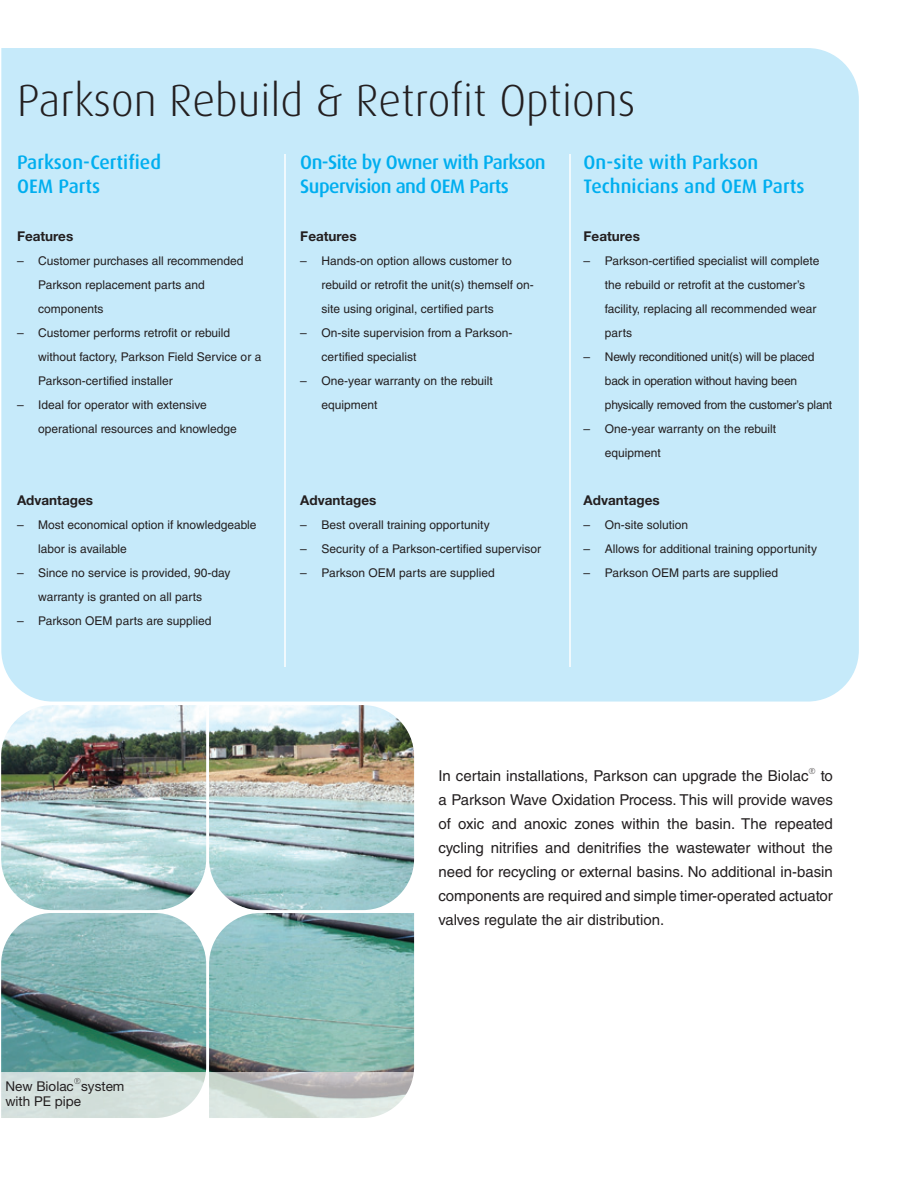
<style>
.page{position:relative;width:918px;height:1188px;background:#fff}
.page>*{position:absolute;margin:0;border:0;box-sizing:border-box;transform-origin:0 0}
.t1{font:300 45px "Dax";color:#231f20}
.t2{font:500 19.5px/24px "Dax";letter-spacing:-.01em;color:#00aeef}
.t3{font:500 19.5px/24px "Dax";letter-spacing:-.03em;color:#00aeef}
.t4{font:15px/24px "Helvetica LT Std";color:#231f20;text-align:justify}
.t5{font:700 13.5px "Helvetica Neue LT Std";color:#231f20}
.t6{font:13.5px "Helvetica Neue LT Std";color:#231f20}
.t7{font:12px/24px "Helvetica LT Std";color:#231f20}
.t8{font:12px/24px "Helvetica LT Std";letter-spacing:-.02em;color:#231f20}
.t9{font:300 8.7px "Dax";color:#231f20}
</style>
<div class="page">
<img style="left:1px;top:705px;width:413px;height:367px">
<div style="left:1px;top:48px;width:858px;height:654px;background:#c6eafa"></div>
<svg style="left:1px;top:1072px;width:413px;height:46px;background:#d1dad6"></svg>
<hr style="left:284px;top:154px;width:1px;height:512px;background:#f0f9fd">
<hr style="left:569px;top:154px;width:1px;height:512px;background:#f0f9fd">
<h1 class="t1" style="left:17px;top:76px;width:620px">Parkson Rebuild &amp; Retrofit Options</h1>
<h2 class="t2" style="left:17px;top:150px;width:146px">Parkson-Certified<br>OEM Parts</h2>
<p class="t5" style="left:17px;top:228px;width:58px">Features</p>
<p class="t7" style="left:38px;top:249px;width:207px;text-indent:-21px">– Customer purchases all recommended<br>Parkson replacement parts and components</p>
<p class="t7" style="left:38px;top:321px;width:225px;text-indent:-21px">– Customer performs retrofit or rebuild without factory, Parkson Field Service or a<br>Parkson-certified installer</p>
<p class="t7" style="left:38px;top:393px;width:200px;text-indent:-21px">– Ideal for operator with extensive operational resources and knowledge</p>
<h2 class="t3" style="left:300px;top:150px;width:247px">On-Site by Owner with Parkson<br>Supervision and OEM Parts</h2>
<p class="t5" style="left:300px;top:228px;width:58px">Features</p>
<p class="t7" style="left:322px;top:249px;width:214px;text-indent:-21px">– Hands-on option allows customer to rebuild or retrofit the unit(s) themself on&shy;site using original, certified parts</p>
<p class="t7" style="left:322px;top:321px;width:192px;text-indent:-21px">– On-site supervision from a Parkson&shy;certified specialist</p>
<p class="t7" style="left:322px;top:369px;width:173px;text-indent:-21px">– One-year warranty on the rebuilt equipment</p>
<h2 class="t2" style="left:584px;top:150px;width:222px">On-site with Parkson<br>Technicians and OEM Parts</h2>
<p class="t5" style="left:584px;top:228px;width:58px">Features</p>
<p class="t7" style="left:605px;top:249px;width:216px;text-indent:-21px">– Parkson-certified specialist will complete the rebuild or retrofit at the customer’s facility, replacing all recommended wear parts</p>
<p class="t8" style="left:605px;top:345px;width:229px;text-indent:-21px">– Newly reconditioned unit(s) will be placed back in operation without having been physically removed from the customer’s plant</p>
<p class="t7" style="left:605px;top:417px;width:173px;text-indent:-21px">– One-year warranty on the rebuilt equipment</p>
<p class="t5" style="left:584px;top:492px;width:78px">Advantages</p>
<p class="t7" style="left:584px;top:513px;width:106px">– On-site solution</p>
<p class="t7" style="left:584px;top:537px;width:235px">– Allows for additional training opportunity</p>
<p class="t7" style="left:584px;top:561px;width:196px">– Parkson OEM parts are supplied</p>
<p class="t5" style="left:17px;top:492px;width:78px">Advantages</p>
<p class="t7" style="left:38px;top:513px;width:220px;text-indent:-21px">– Most economical option if knowledgeable labor is available</p>
<p class="t7" style="left:17px;top:561px;width:215px;text-align:center">– Since no service is provided, 90-day warranty is granted on all parts</p>
<p class="t7" style="left:17px;top:609px;width:196px">– Parkson OEM parts are supplied</p>
<p class="t5" style="left:300px;top:492px;width:78px">Advantages</p>
<p class="t7" style="left:300px;top:513px;width:191px">– Best overall training opportunity</p>
<p class="t7" style="left:300px;top:537px;width:242px">– Security of a Parkson-certified supervisor</p>
<p class="t7" style="left:300px;top:561px;width:196px">– Parkson OEM parts are supplied</p>
<p class="t6" style="left:5px;top:1078px;width:70px">New Biolac</p>
<p class="t9" style="left:74px;top:1076px;width:9px">®</p>
<p class="t6" style="left:81px;top:1078px;width:45px">system</p>
<p class="t6" style="left:5px;top:1093px;width:77px">with PE pipe</p>
<p class="t4" style="left:438px;top:764px;width:396px">In certain installations, Parkson can upgrade the Biolac<sup>®</sup> to a Parkson Wave Oxidation Process. This will provide waves of oxic and anoxic zones within the basin. The repeated cycling nitrifies and denitrifies the wastewater without the need for recycling or external basins. No additional in-basin components are required and simple timer-operated actuator valves regulate the air distribution.</p>
</div>
